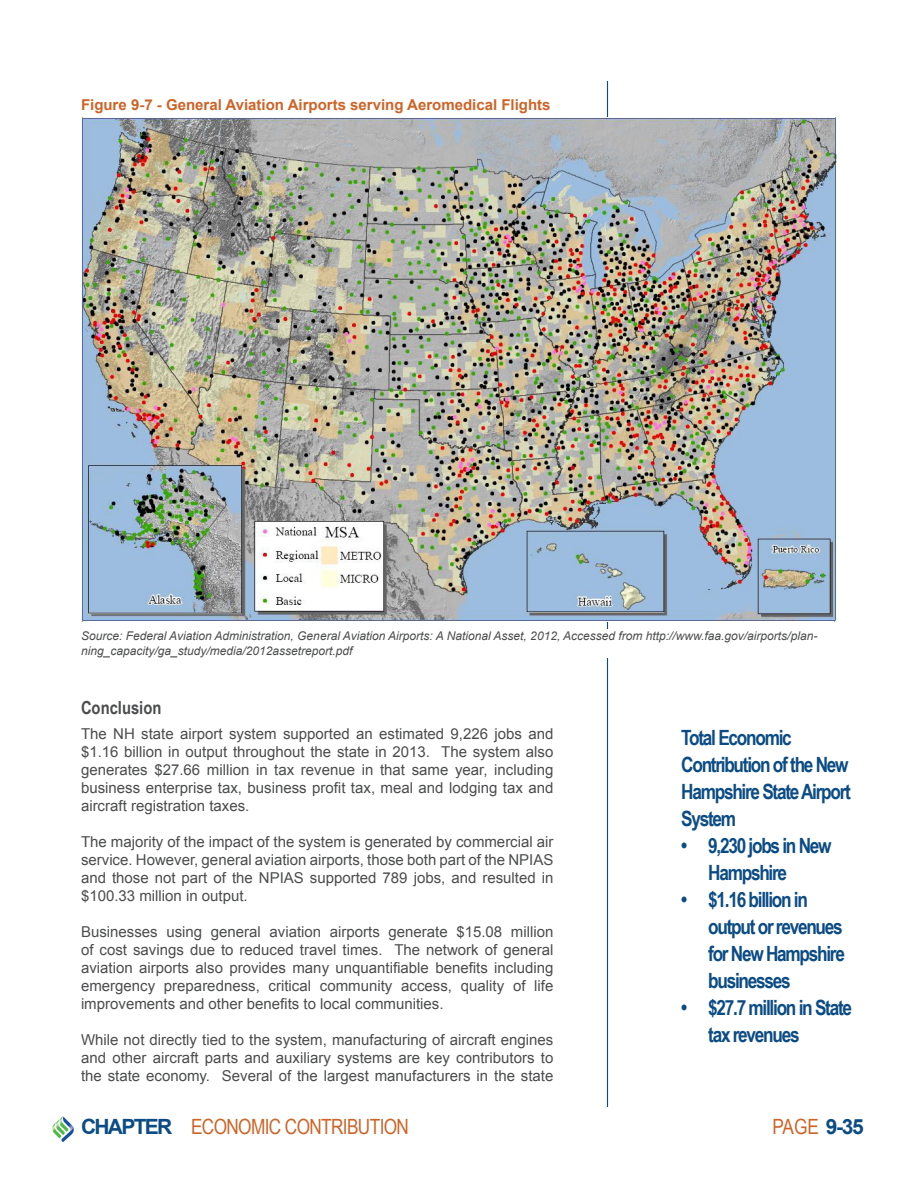
<style>
.page{position:relative;width:918px;height:1188px;background:#fff}
.page>*{position:absolute;margin:0;border:0;box-sizing:border-box;transform-origin:0 0}
.t1{font:700 21px/27px "Arial Narrow";letter-spacing:-.06em;color:#0c4c84}
.t2{font:21px "Arial Narrow";letter-spacing:-.03em;color:#cd6428}
.Heading__Bold_No_Cap{font:700 18px "Arial Narrow";color:#4b4c4d}
.REGULAR_paragraph{font:15px/18px "Arial";color:#4b4c4d;text-align:justify}
.t3{font:700 15px "Arial";color:#cd6428}
.t4{font:italic 12px/14.4px "Arial";color:#4b4c4d}
.s1{font-family:"Arial";font-weight:700;color:#0c4c84}
</style>
<div class="page">
<hr style="left:607px;top:81px;width:1px;height:1026px;background:#0c4c84">
<img style="left:52px;top:1116px;width:22px;height:27px">
<img style="left:81px;top:118px;width:756px;height:504px">
<div style="left:81px;top:629px;width:754px;height:29px;background:#fff"></div>
<p class="t3" style="left:81px;top:95px;width:471px">Figure 9-7 - General Aviation Airports serving Aeromedical Flights</p>
<p class="t4" style="left:81px;top:629px;width:738px">Source: Federal Aviation Administration, General Aviation Airports: A National Asset, 2012, Accessed from http://www.faa.gov/airports/plan&shy;ning_capacity/ga_study/media/2012assetreport.pdf</p>
<p class="Heading__Bold_No_Cap" style="left:81px;top:694px;width:82px">Conclusion</p>
<p class="REGULAR_paragraph" style="left:81px;top:725px;width:474px">The NH state airport system supported an estimated 9,226 jobs and $1.16 billion in output throughout the state in 2013. The system also generates $27.66 million in tax revenue in that same year, including business enterprise tax, business profit tax, meal and lodging tax and aircraft registration taxes.</p>
<p class="REGULAR_paragraph" style="left:81px;top:833px;width:474px">The majority of the impact of the system is generated by commercial air service. However, general aviation airports, those both part of the NPIAS and those not part of the NPIAS supported 789 jobs, and resulted in $100.33 million in output.</p>
<p class="REGULAR_paragraph" style="left:81px;top:923px;width:474px">Businesses using general aviation airports generate $15.08 million of cost savings due to reduced travel times. The network of general aviation airports also provides many unquantifiable benefits including emergency preparedness, critical community access, quality of life improvements and other benefits to local communities.</p>
<p class="REGULAR_paragraph" style="left:81px;top:1031px;width:474px">While not directly tied to the system, manufacturing of aircraft engines and other aircraft parts and auxiliary systems are key contributors to the state economy. Several of the largest manufacturers in the state</p>
<p class="t1" style="left:681px;top:723px;width:171px">Total Economic<br>Contribution of the New<br>Hampshire State Airport<br>System</p>
<p class="t1" style="left:708px;top:831px;width:125px;text-indent:-27px">• 9,230 jobs in New<br>Hampshire</p>
<p class="t1" style="left:708px;top:885px;width:138px;text-indent:-27px">• $1.16 billion in output or revenues for New Hampshire businesses</p>
<p class="t1" style="left:708px;top:993px;width:145px;text-indent:-27px">• $27.7 million in State tax revenues</p>
<h1 class="t2" style="left:81px;top:1111px;width:330px"><span class="s1">CHAPTER</span> ECONOMIC CONTRIBUTION</h1>
<p class="t2" style="left:772px;top:1111px;width:93px">PAGE <span class="s1">9-35</span></p>
</div>
